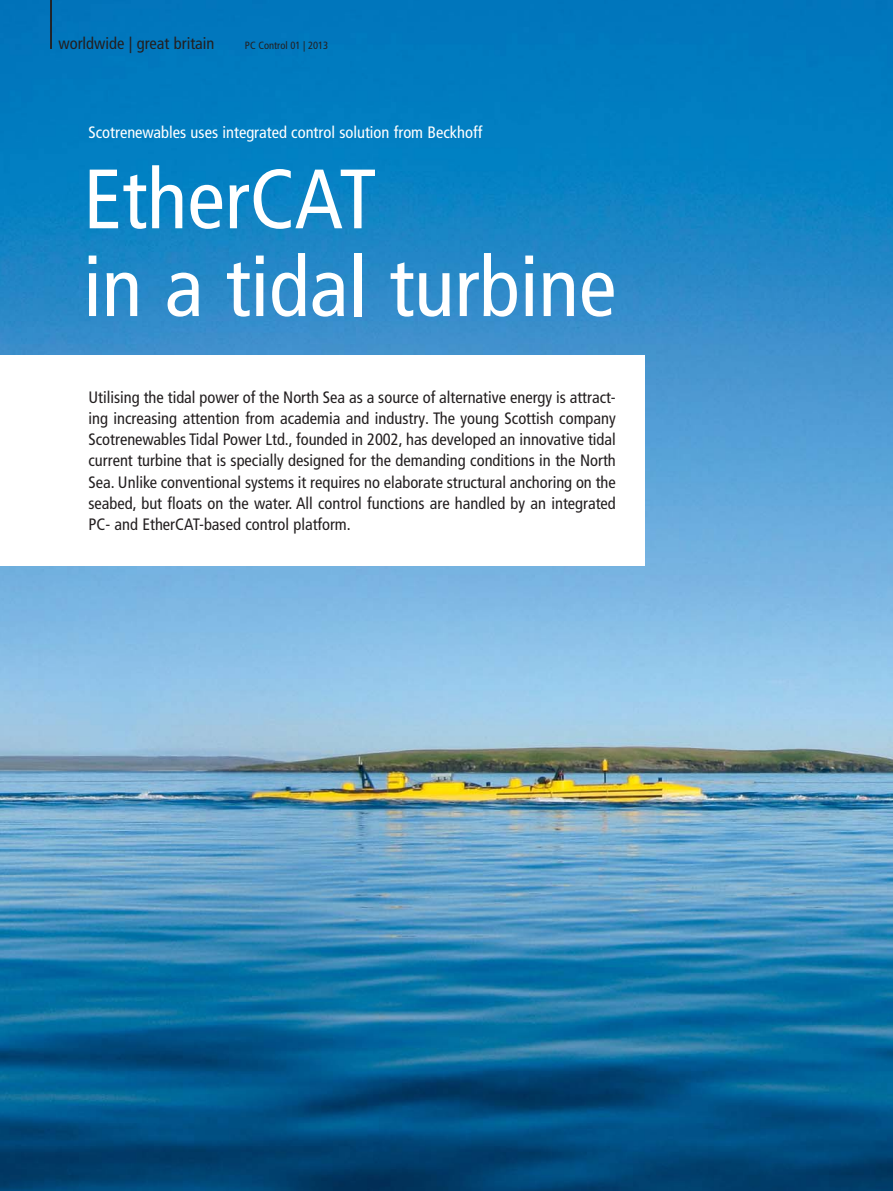
<style>
.page{position:relative;width:893px;height:1191px;background:#fff}
.page>*{position:absolute;margin:0;border:0;box-sizing:border-box;transform-origin:0 0}
.t1{font:condensed 84px/87.8px "Frutiger LT Pro";color:#fff}
.t2{font:condensed 16.5px/21.3px "Frutiger LT Pro";color:#231f20;text-align:justify}
.t3{font:condensed 16.5px "Frutiger LT Pro";color:#fff}
.t4{font:condensed 10.5px "Frutiger LT Pro";color:#231f20}
</style>
<div class="page">
<img style="left:0;top:0;width:893px;height:1190px">
<div style="left:0;top:355px;width:644px;height:211px;background:#fff"></div>
<hr style="left:50px;top:0;width:2px;height:49px;background:#231f20">
<p class="t2" style="left:58px;top:34px;width:157px">worldwide | great britain</p>
<p class="t4" style="left:245px;top:41px;width:85px">PC Control 01 | 2013</p>
<p class="t3" style="left:89px;top:126px;width:395px">Scotrenewables uses integrated control solution from Beckhoff</p>
<h1 class="t1" style="left:83px;top:165px;width:535px">EtherCAT<br>in a tidal turbine</h1>
<p class="t2" style="left:89px;top:388px;width:529px">Utilising the tidal power of the North Sea as a source of alternative energy is attract&shy;ing increasing attention from academia and industry. The young Scottish company Scotrenewables Tidal Power Ltd., founded in 2002, has developed an innovative tidal current turbine that is specially designed for the demanding conditions in the North Sea. Unlike conventional systems it requires no elaborate structural anchoring on the seabed, but floats on the water. All control functions are handled by an integrated PC- and EtherCAT-based control platform.</p>
</div>
